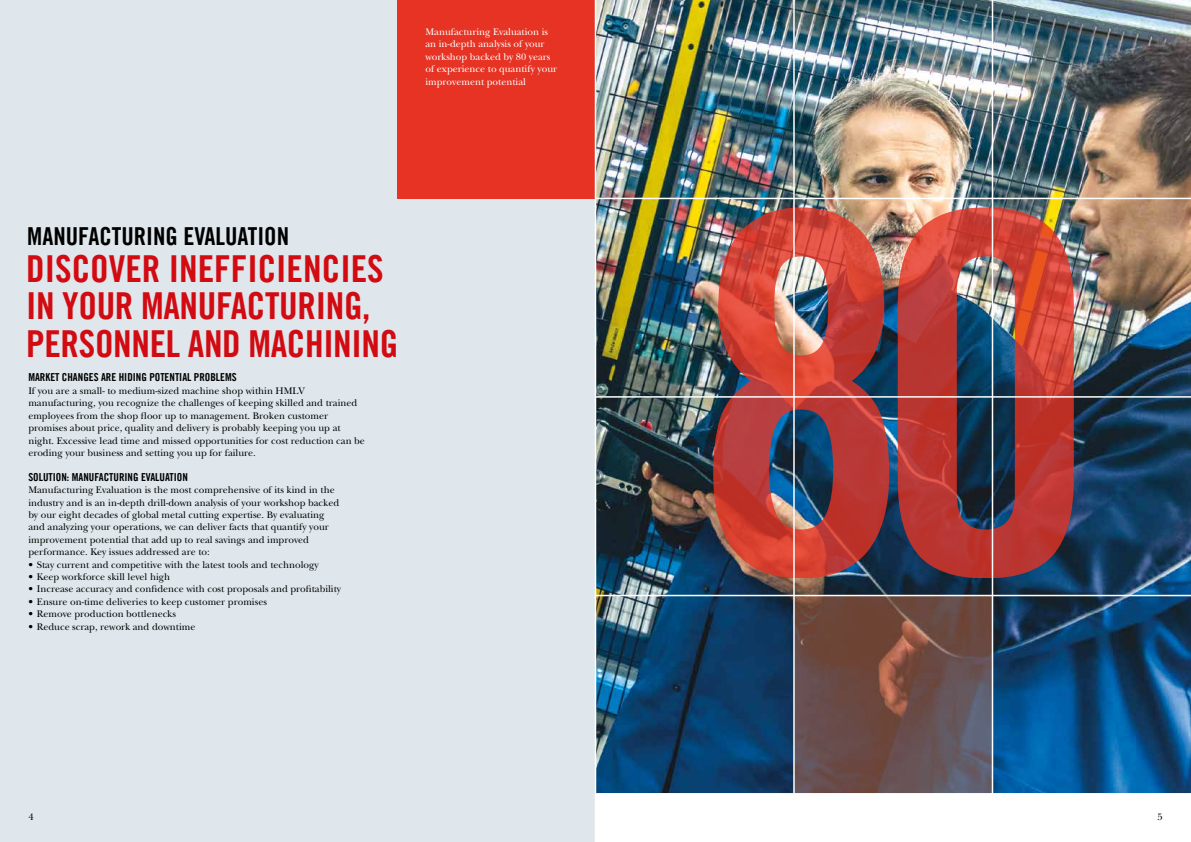
<style>
.page{position:relative;width:1191px;height:842px;background:#fff}
.page>*{position:absolute;margin:0;border:0;box-sizing:border-box;transform-origin:0 0}
.t1{font:500px "Trade Gothic LT Com Bd Cn 20";color:#e63323}
.t2{font:37.2px/37.2px "Trade Gothic LT Com Bd Cn 20";letter-spacing:-.01em;color:#d20a11}
.t3{font:24.8px "Trade Gothic LT Com Bd Cn 20";color:#000}
.t4{font:11px "Trade Gothic LT Com Bd Cn 20";color:#000}
.t5{font:10px/12.4px "New Baskerville IT Cfor S Tools";color:#000}
.t6{font:10px/12.4px "New Baskerville IT Cfor S Tools";color:#fff}
</style>
<div class="page">
<img style="left:596px;top:0;width:595px;height:793px">
<svg style="left:794px;top:596px;width:197px;height:197px;background:#6c504c"></svg>
<div style="left:0;top:0;width:595px;height:842px;background:#dfe7ec"></div>
<hr style="left:595px;top:396px;width:596px;height:2px;background:#fff">
<hr style="left:991px;top:0;width:2px;height:796px;background:#fff">
<div style="left:397px;top:0;width:198px;height:198px;background:#e63323"></div>
<hr style="left:595px;top:198px;width:596px;height:1px;background:#fff">
<hr style="left:793px;top:0;width:1px;height:798px;background:#fff">
<hr style="left:595px;top:595px;width:596px;height:1px;background:#fff">
<p class="t6" style="left:425px;top:26px;width:133px">Manufacturing Evaluation is an in-depth analysis of your workshop backed by 80 years of experience to quantify your improvement potential</p>
<h3 class="t3" style="left:27px;top:221px;width:263px">MANUFACTURING EVALUATION</h3>
<h2 class="t2" style="left:26px;top:250px;width:373px">DISCOVER INEFFICIENCIES<br>IN YOUR MANUFACTURING,<br>PERSONNEL AND MACHINING</h2>
<p class="t4" style="left:28px;top:371px;width:210px">MARKET CHANGES ARE HIDING POTENTIAL PROBLEMS</p>
<p class="t5" style="left:28px;top:385px;width:338px">If you are a small- to medium-sized machine shop within HMLV manufacturing, you recognize the challenges of keeping skilled and trained employees from the shop floor up to management. Broken customer promises about price, quality and delivery is probably keeping you up at night. Excessive lead time and missed opportunities for cost reduction can be eroding your business and setting you up for failure.</p>
<p class="t4" style="left:28px;top:470px;width:161px">SOLUTION: MANUFACTURING EVALUATION</p>
<p class="t5" style="left:28px;top:484px;width:312px">Manufacturing Evaluation is the most comprehensive of its kind in the industry and is an in-depth drill-down analysis of your workshop backed by our eight decades of global metal cutting expertise. By evaluating and analyzing your operations, we can deliver facts that quantify your improvement potential that add up to real savings and improved performance. Key issues addressed are to:</p>
<p class="t5" style="left:28px;top:558px;width:292px">• Stay current and competitive with the latest tools and technology</p>
<p class="t5" style="left:28px;top:571px;width:143px">• Keep workforce skill level high</p>
<p class="t5" style="left:28px;top:583px;width:314px">• Increase accuracy and confidence with cost proposals and profitability</p>
<p class="t5" style="left:28px;top:595px;width:240px">• Ensure on-time deliveries to keep customer promises</p>
<p class="t5" style="left:28px;top:608px;width:149px">• Remove production bottlenecks</p>
<p class="t5" style="left:28px;top:620px;width:169px">• Reduce scrap, rework and downtime</p>
<h1 class="t1" style="left:690px;top:91px;width:408px">80</h1>
<p class="t5" style="left:28px;top:811px;width:7px">4</p>
<p class="t5" style="left:1157px;top:811px;width:7px">5</p>
</div>
